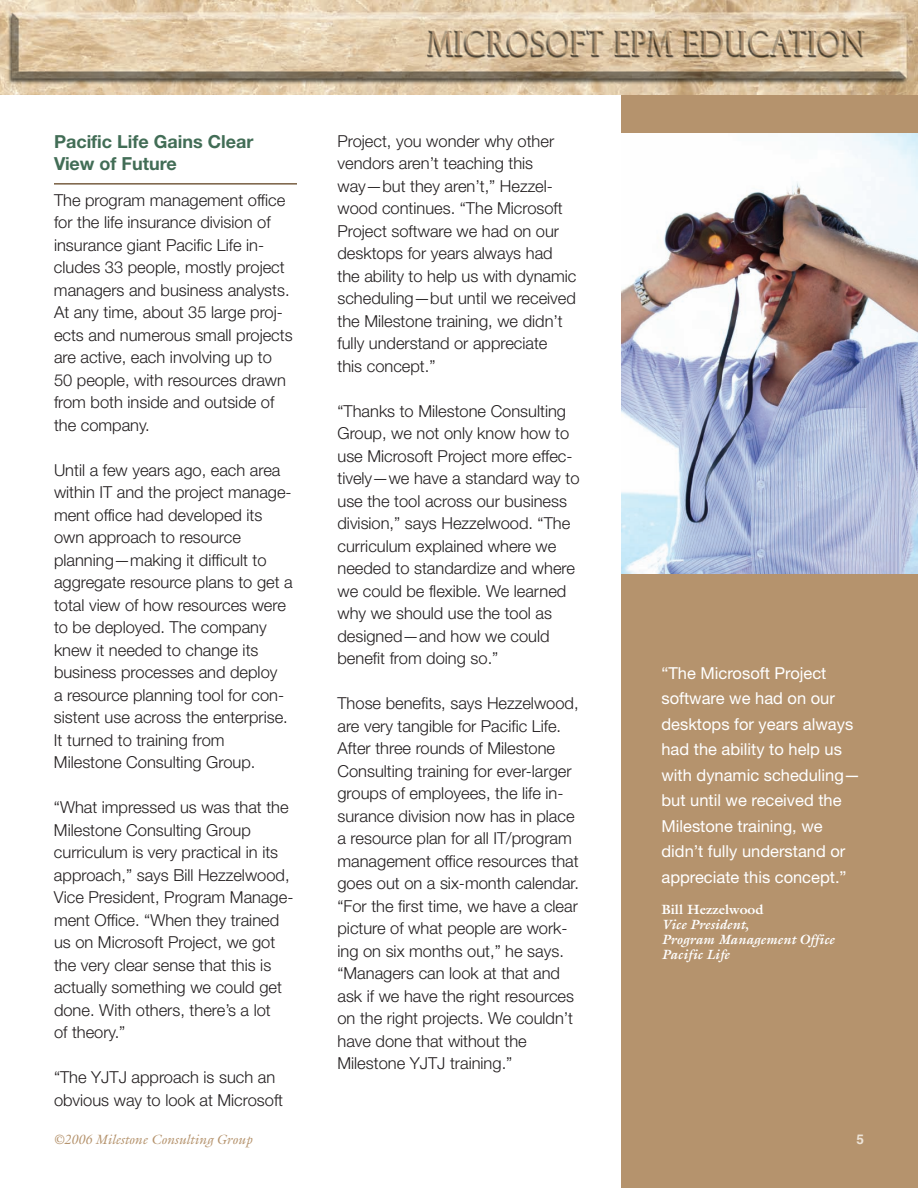
<style>
.page{position:relative;width:918px;height:1188px;background:#fff}
.page>*{position:absolute;margin:0;border:0;box-sizing:border-box;transform-origin:0 0}
.t1{font:700 18px/22.5px "Helvetica Neue";color:#426d56}
.t2{font:300 16.5px/22.5px "Helvetica Neue";color:#231f20}
.t3{font:16.5px/25.5px "Helvetica Neue";color:#fff}
.t4{font:italic 700 13.5px/15px "Galliard";color:#fff}
.t5{font:italic 13.5px "Galliard";color:#b5936d}
.t6{font:700 13.5px "Galliard";color:#fff}
.t7{font:700 13.5px "Helvetica";color:#ede4d8}
</style>
<div class="page">
<div style="left:621px;top:92px;width:297px;height:1096px;background:#b5936d"></div>
<img style="left:0;top:0;width:918px;height:94px">
<hr style="left:54px;top:183px;width:243px;height:2px;background:#785f42">
<img style="left:621px;top:134px;width:297px;height:440px">
<p class="t1" style="left:54px;top:132px;width:201px">Pacific Life Gains Clear<br>View of Future</p>
<p class="t2" style="left:54px;top:190px;width:240px">The program management office for the life insurance division of insurance giant Pacific Life in&shy;cludes 33 people, mostly project managers and business analysts.<br>At any time, about 35 large proj&shy;ects and numerous small projects are active, each involving up to<br>50 people, with resources drawn from both inside and outside of the company.</p>
<p class="t2" style="left:54px;top:460px;width:240px">Until a few years ago, each area within IT and the project manage&shy;ment office had developed its own approach to resource planning—making it difficult to aggregate resource plans to get a total view of how resources were to be deployed. The company knew it needed to change its business processes and deploy<br>a resource planning tool for con&shy;sistent use across the enterprise.<br>It turned to training from<br>Milestone Consulting Group.</p>
<p class="t2" style="left:54px;top:798px;width:241px">“What impressed us was that the<br>Milestone Consulting Group curriculum is very practical in its approach,” says Bill Hezzelwood,<br>Vice President, Program Manage&shy;ment Office. “When they trained us on Microsoft Project, we got the very clear sense that this is actually something we could get done. With others, there’s a lot<br>of theory.”</p>
<p class="t2" style="left:54px;top:1068px;width:231px">“The YJTJ approach is such an obvious way to look at Microsoft</p>
<p class="t2" style="left:338px;top:131px;width:240px">Project, you wonder why other vendors aren’t teaching this way—but they aren’t,” Hezzel&shy;wood continues. “The Microsoft<br>Project software we had on our desktops for years always had the ability to help us with dynamic scheduling—but until we received the Milestone training, we didn’t fully understand or appreciate<br>this concept.”</p>
<p class="t2" style="left:338px;top:401px;width:244px">“Thanks to Milestone Consulting<br>Group, we not only know how to use Microsoft Project more effec&shy;tively—we have a standard way to use the tool across our business division,” says Hezzelwood. “The curriculum explained where we needed to standardize and where we could be flexible. We learned why we should use the tool as designed—and how we could benefit from doing so.”</p>
<p class="t2" style="left:338px;top:694px;width:243px">Those benefits, says Hezzelwood, are very tangible for Pacific Life.<br>After three rounds of Milestone<br>Consulting training for ever-larger groups of employees, the life in&shy;surance division now has in place a resource plan for all IT/program management office resources that goes out on a six-month calendar. “For the first time, we have a clear picture of what people are work&shy;ing on six months out,” he says. “Managers can look at that and ask if we have the right resources on the right projects. We couldn’t have done that without the<br>Milestone YJTJ training.”</p>
<p class="t3" style="left:661px;top:662px;width:200px">“The Microsoft Project software we had on our desktops for years always had the ability to help us with dynamic scheduling— but until we received the<br>Milestone training, we didn’t fully understand or appreciate this concept.”</p>
<p class="t6" style="left:662px;top:901px;width:104px">Bill Hezzelwood</p>
<p class="t4" style="left:661px;top:917px;width:175px">Vice President,<br>Program Management Office<br>Pacific Life</p>
<p class="t5" style="left:54px;top:1131px;width:200px">©2006 Milestone Consulting Group</p>
<p class="t7" style="left:857px;top:1134px;width:9px">5</p>
</div>
